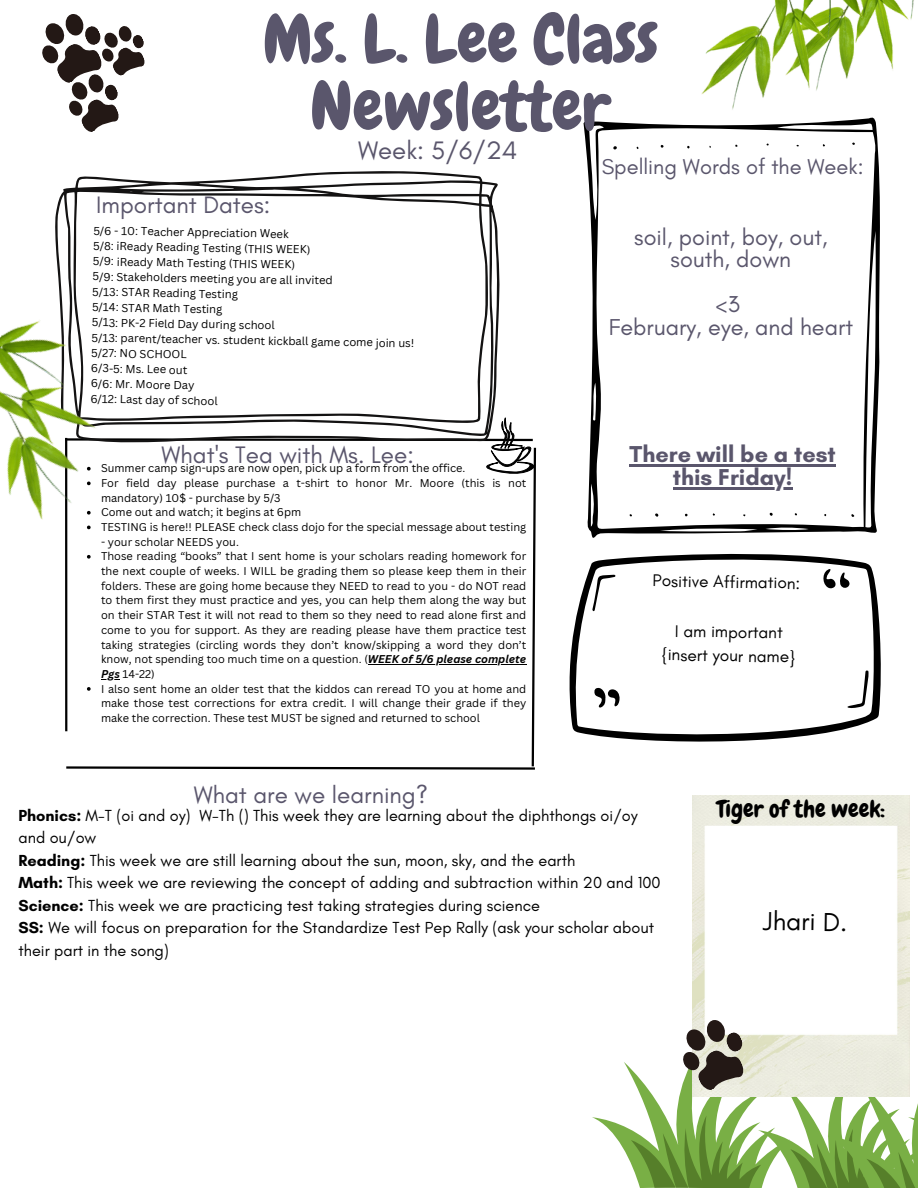
<style>
.page{position:relative;width:918px;height:1188px;background:#fff}
.page>*{position:absolute;margin:0;border:0;box-sizing:border-box;transform-origin:0 0}
.t1{font:67.5px/67.5px "Chewy";color:#5a566c;text-align:center}
.t2{font:26.55px "Glacial Indifference";color:#000}
.t3{font:25.8px "Glacial Indifference";color:#5a566c}
.t4{font:24.3px "Glacial Indifference";color:#5a566c}
.t5{font:23.55px "Chewy";color:#000}
.t6{font:23.4px/22.5px "Glacial Indifference";color:#5a566c;text-align:center}
.t7{font:700 23.4px "Glacial Indifference";color:#5a566c}
.t8{font:21.9px "Glacial Indifference";color:#5a566c}
.t9{font:17.25px/24px "Glacial Indifference";color:#000;text-align:center}
.t10{font:16.35px/22.5px "Glacial Indifference";color:#000}
.t11{font:11.25px "Canva Sans";color:#000}
.t12{font:10.95px/14.7px "Canva Sans";color:#000}
.s1{font-weight:700;font-style:italic}
.s2{font-weight:700}
</style>
<div class="page">
<svg style="left:583px;top:117px;width:297px;height:421px"></svg>
<svg style="left:569px;top:553px;width:312px;height:189px"></svg>
<svg style="left:55px;top:171px;width:444px;height:247px"></svg>
<svg style="left:42px;top:14px;width:103px;height:118px"></svg>
<img style="left:868px;top:0;width:46px;height:70px">
<img style="left:702px;top:0;width:166px;height:110px">
<img style="left:0;top:307px;width:149px;height:213px">
<img style="left:693px;top:795px;width:217px;height:222px">
<svg style="left:592px;top:1017px;width:326px;height:171px"></svg>
<svg style="left:63px;top:418px;width:474px;height:352px"></svg>
<hr style="left:630px;top:465px;width:206px;height:2px;background:#5a566c">
<hr style="left:673px;top:487px;width:119px;height:2px;background:#5a566c">
<p class="t1" style="left:262px;top:6px;width:397px">Ms. L. Lee Class<br>Newsletter</p>
<h1 class="t4" style="left:96px;top:190px;width:176px">Important Dates:</h1>
<h3 class="t3" style="left:358px;top:134px;width:161px">Week: 5/6/24</h3>
<p class="t11" style="left:94px;top:223px;width:197px;rotate:1deg">5/6 - 10: Teacher Appreciation Week</p>
<p class="t11" style="left:93px;top:238px;width:219px;rotate:1deg">5/8: iReady Reading Testing (THIS WEEK)</p>
<h2 class="t11" style="left:93px;top:253px;width:204px;rotate:1deg">5/9: iReady Math Testing (THIS WEEK)</h2>
<p class="t11" style="left:93px;top:268px;width:242px;rotate:1deg">5/9: Stakeholders meeting you are all invited</p>
<p class="t11" style="left:93px;top:284px;width:147px;rotate:1deg">5/13: STAR Reading Testing</p>
<h2 class="t11" style="left:92px;top:299px;width:132px;rotate:1deg">5/14: STAR Math Testing</h2>
<p class="t11" style="left:92px;top:314px;width:185px;rotate:1deg">5/13: PK-2 Field Day during school</p>
<p class="t11" style="left:92px;top:330px;width:324px;rotate:1deg">5/13: parent/teacher vs. student kickball game come join us!</p>
<p class="t11" style="left:91px;top:345px;width:97px;rotate:1deg">5/27: NO SCHOOL</p>
<p class="t11" style="left:91px;top:360px;width:98px;rotate:1deg">6/3-5: Ms. Lee out</p>
<p class="t11" style="left:91px;top:375px;width:105px;rotate:1deg">6/6: Mr. Moore Day</p>
<p class="t11" style="left:91px;top:391px;width:129px;rotate:1deg">6/12: Last day of school</p>
<p class="t4" style="left:162px;top:440px;width:254px">What's Tea with Ms. Lee:</p>
<p class="t12" style="left:101px;top:461px;width:366px">Summer camp sign-ups are now open, pick up a form from the office.</p>
<p class="t12" style="left:101px;top:475px;width:427px">For field day please purchase a t-shirt to honor Mr. Moore (this is not mandatory) 10$ - purchase by 5/3</p>
<p class="t12" style="left:101px;top:505px;width:202px">Come out and watch; it begins at 6pm</p>
<p class="t12" style="left:101px;top:519px;width:427px">TESTING is here!! PLEASE check class dojo for the special message about testing</p>
<p class="t12" style="left:101px;top:534px;width:139px">- your scholar NEEDS you.</p>
<p class="t12" style="left:101px;top:549px;width:427px;text-align:justify">Those reading “books” that I sent home is your scholars reading homework for the next couple of weeks. I WILL be grading them so please keep them in their folders. These are going home because they NEED to read to you - do NOT read to them first they must practice and yes, you can help them along the way but on their STAR Test it will not read to them so they need to read alone first and come to you for support. As they are reading please have them practice test taking strategies (circling words they don’t know/skipping a word they don’t know, not spending too much time on a question. (<span class="s1">WEEK of 5/6 please complete</span></p>
<p class="t12" style="left:101px;top:666px;width:427px"><span class="s1">Pgs</span> 14-22)<br>I also sent home an older test that the kiddos can reread TO you at home and make those test corrections for extra credit. I will change their grade if they make the correction. These test MUST be signed and returned to school</p>
<h2 class="t8" style="left:602px;top:153px;width:263px">Spelling Words of the Week:</h2>
<p class="t6" style="left:634px;top:225px;width:195px">soil, point, boy, out, south, down</p>
<p class="t6" style="left:609px;top:293px;width:246px">&lt;3<br>February, eye, and heart</p>
<p class="t7" style="left:630px;top:440px;width:208px">There will be a test</p>
<h5 class="t7" style="left:673px;top:463px;width:121px">this Friday!</h5>
<h5 class="t9" style="left:653px;top:568px;width:149px;rotate:1deg">Positive Affirmation:</h5>
<h4 class="t9" style="left:662px;top:618px;width:136px;rotate:1deg">I am important {insert your name}</h4>
<p class="t4" style="left:194px;top:780px;width:236px">What are we learning?</p>
<p class="t10" style="left:18px;top:804px;width:644px"><span class="s2">Phonics:</span> M-T (oi and oy) W-Th () This week they are learning about the diphthongs oi/oy and ou/ow<br><span class="s2">Reading:</span> This week we are still learning about the sun, moon, sky, and the earth<br><span class="s2">Math:</span> This week we are reviewing the concept of adding and subtraction within 20 and 100<br><span class="s2">Science:</span> This week we are practicing test taking strategies during science<br><span class="s2">SS:</span> We will focus on preparation for the Standardize Test Pep Rally (ask your scholar about their part in the song)</p>
<p class="t5" style="left:717px;top:794px;width:170px">Tiger of the week:</p>
<p class="t2" style="left:763px;top:904px;width:86px;rotate:1deg">Jhari D.</p>
</div>
